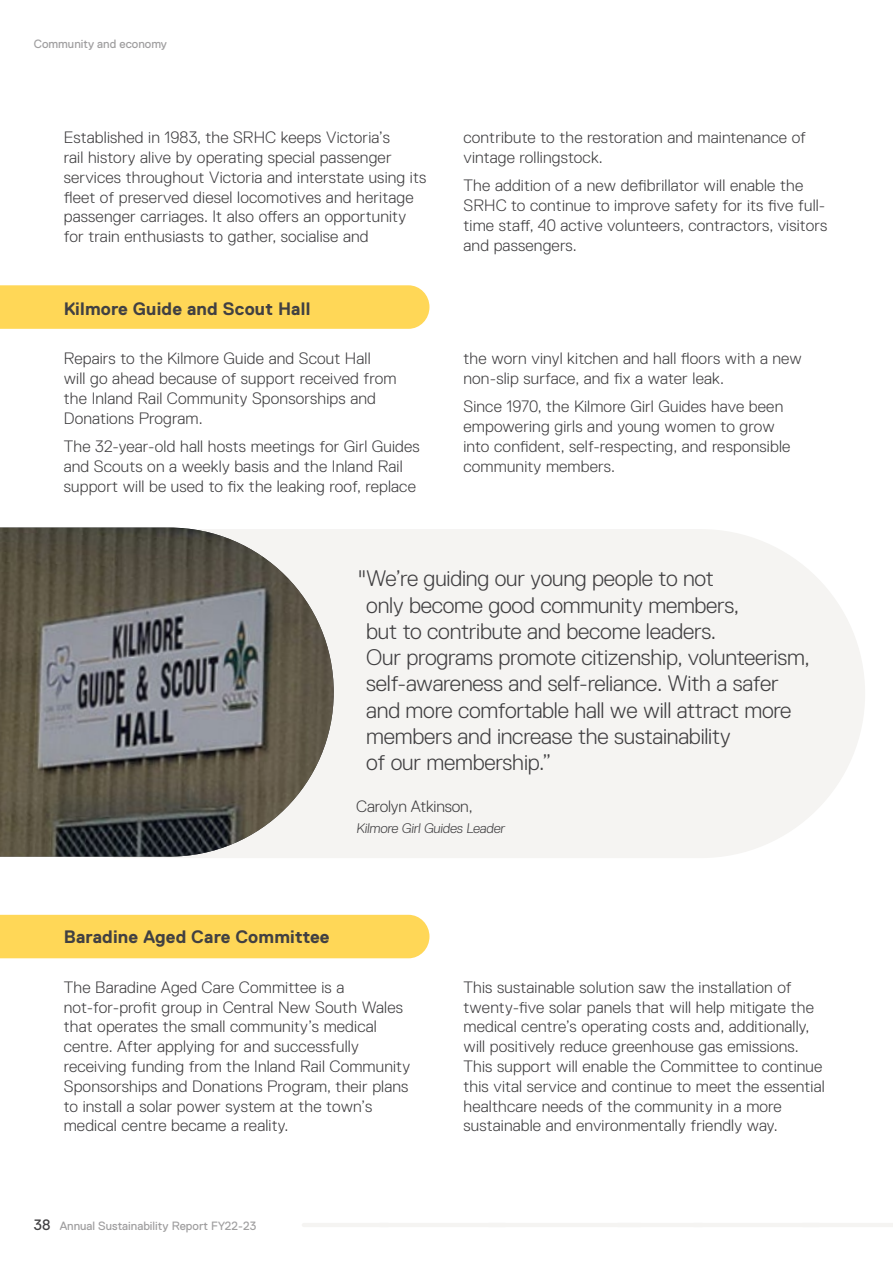
<style>
.page{position:relative;width:893px;height:1263px;background:#fff}
.page>*{position:absolute;margin:0;border:0;box-sizing:border-box;transform-origin:0 0}
.t1{font:300 22.5px/26.2px "Replica LL";letter-spacing:-.01em;color:#414042}
.t2{font:700 18px "Replica LL";letter-spacing:.01em;color:#414042}
.t3{font:300 16.5px/19.8px "Replica LL";letter-spacing:.01em;color:#414042}
.t4{font:300 16.5px "Replica LL";letter-spacing:-.01em;color:#414042}
.t5{font:300 13.95px "Replica LL";color:#414042}
.t6{font:12px "Replica LL";color:#a09fa0}
.s1{font-size:15px;color:#414042}
</style>
<div class="page">
<hr style="left:302px;top:1223px;width:88px;height:4px;background:#f5f4f2;border-radius:2px">
<hr style="left:378px;top:1223px;width:129px;height:4px;background:#f5f4f2;border-radius:2px">
<hr style="left:487px;top:1223px;width:42px;height:4px;background:#f5f4f2;border-radius:2px">
<hr style="left:526px;top:1223px;width:116px;height:4px;background:#f5f4f2;border-radius:2px">
<hr style="left:616px;top:1223px;width:88px;height:4px;background:#f5f4f2;border-radius:2px">
<hr style="left:692px;top:1223px;width:129px;height:4px;background:#f5f4f2;border-radius:2px">
<hr style="left:800px;top:1223px;width:43px;height:4px;background:#f5f4f2;border-radius:2px">
<svg style="left:842px;top:1223px;width:51px;height:4px"></svg>
<div style="left:0;top:285px;width:429px;height:44px;background:#ffd757"></div>
<div style="left:0;top:915px;width:429px;height:43px;background:#ffd757"></div>
<div style="left:114px;top:529px;width:751px;height:329px;background:#f5f4f2"></div>
<img style="left:0;top:528px;width:334px;height:329px">
<p class="t6" style="left:34px;top:37px;width:135px">Community and economy</p>
<p class="t3" style="left:64px;top:128px;width:364px">Established in 1983, the SRHC keeps Victoria’s<br>rail history alive by operating special passenger services throughout Victoria and interstate using its fleet of preserved diesel locomotives and heritage passenger carriages. It also offers an opportunity for train enthusiasts to gather, socialise and</p>
<p class="t3" style="left:463px;top:128px;width:344px">contribute to the restoration and maintenance of vintage rollingstock.</p>
<p class="t3" style="left:463px;top:176px;width:365px">The addition of a new defibrillator will enable the SRHC to continue to improve safety for its five full&shy;time staff, 40 active volunteers, contractors, visitors and passengers.</p>
<h5 class="t2" style="left:64px;top:299px;width:248px">Kilmore Guide and Scout Hall</h5>
<p class="t3" style="left:64px;top:349px;width:334px">Repairs to the Kilmore Guide and Scout Hall<br>will go ahead because of support received from the Inland Rail Community Sponsorships and Donations Program.</p>
<p class="t3" style="left:64px;top:436px;width:358px">The 32-year-old hall hosts meetings for Girl Guides and Scouts on a weekly basis and the Inland Rail support will be used to fix the leaking roof, replace</p>
<p class="t3" style="left:463px;top:349px;width:340px">the worn vinyl kitchen and hall floors with a new non-slip surface, and fix a water leak.</p>
<p class="t3" style="left:463px;top:397px;width:328px">Since 1970, the Kilmore Girl Guides have been empowering girls and young women to grow into confident, self-respecting, and responsible community members.</p>
<p class="t1" style="left:366px;top:565px;width:445px;text-indent:-8px">" We’re guiding our young people to not<br>only become good community members,<br>but to contribute and become leaders.<br>Our programs promote citizenship, volunteerism, self-awareness and self-reliance. With a safer and more comfortable hall we will attract more members and increase the sustainability<br>of our membership.”</p>
<p class="t4" style="left:356px;top:798px;width:118px">Carolyn Atkinson,</p>
<p class="t5" style="left:356px;top:820px;width:152px">Kilmore Girl Guides Leader</p>
<h5 class="t2" style="left:64px;top:927px;width:267px">Baradine Aged Care Committee</h5>
<p class="t3" style="left:64px;top:977px;width:348px">The Baradine Aged Care Committee is a not-for-profit group in Central New South Wales that operates the small community’s medical centre. After applying for and successfully receiving funding from the Inland Rail Community Sponsorships and Donations Program, their plans to install a solar power system at the town’s medical centre became a reality.</p>
<p class="t3" style="left:463px;top:977px;width:363px">This sustainable solution saw the installation of twenty-five solar panels that will help mitigate the medical centre’s operating costs and, additionally, will positively reduce greenhouse gas emissions.<br>This support will enable the Committee to continue this vital service and continue to meet the essential healthcare needs of the community in a more sustainable and environmentally friendly way.</p>
<p class="t6" style="left:34px;top:1219px;width:224px"><span class="s1">38</span> Annual Sustainability Report FY22-23</p>
</div>
